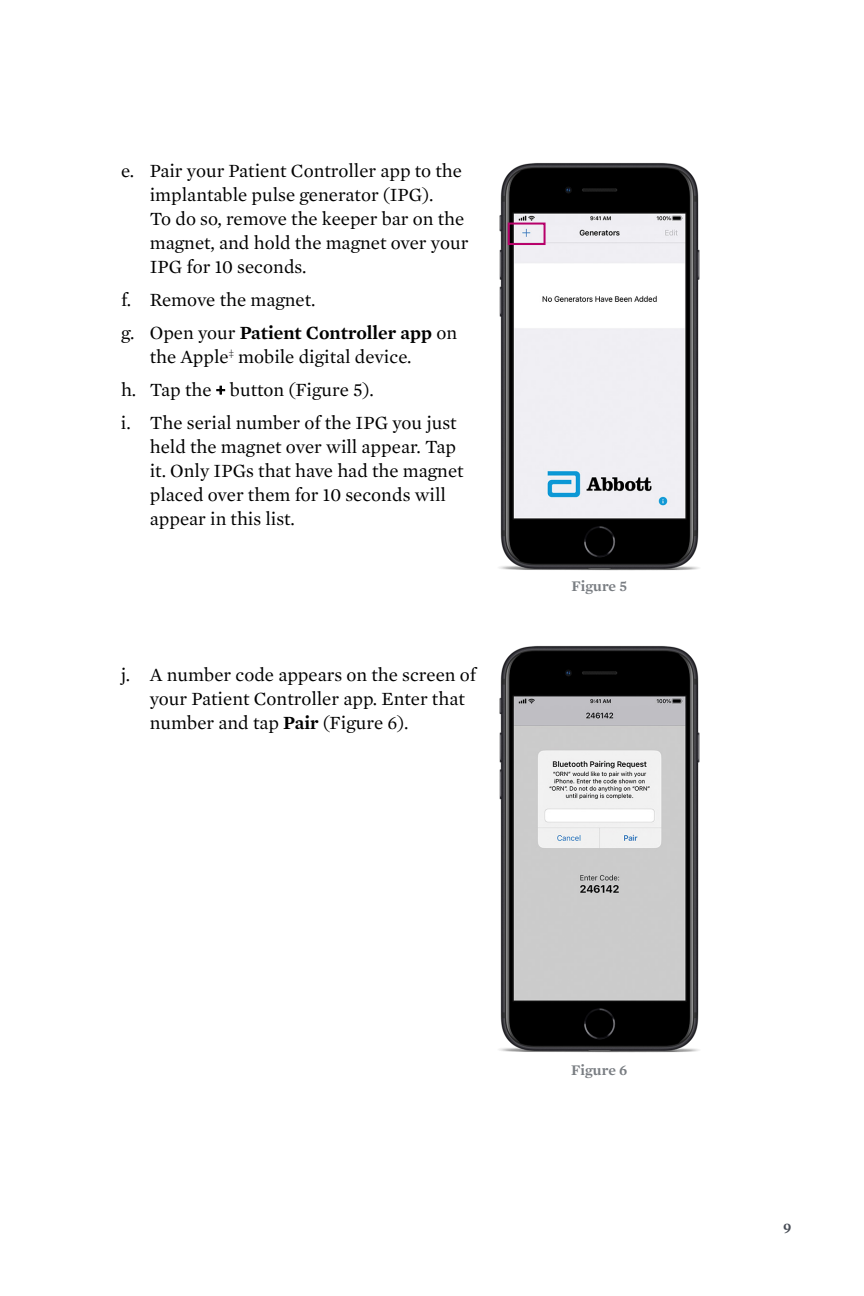
<style>
.page{position:relative;width:864px;height:1296px;background:#fff}
.page>*{position:absolute;margin:0;border:0;box-sizing:border-box;transform-origin:0 0}
.t1{font:19px/24px "Mercury Text G1";color:#000}
.t2{font:600 15px "Mercury Text G1";color:#797d82}
.t3{font:600 15px "Mercury Text G1";color:#474c55}
.s1{font-weight:600}
.s2{font-weight:700}
</style>
<div class="page">
<img style="left:499px;top:645px;width:201px;height:408px">
<img style="left:499px;top:163px;width:201px;height:407px">
<div style="left:508px;top:223px;width:38px;height:22px;border:2px solid #b7006a"></div>
<p class="t1" style="left:150px;top:158px;width:320px;text-indent:-29px">e. Pair your Patient Controller app to the implantable pulse generator (IPG).<br>To do so, remove the keeper bar on the magnet, and hold the magnet over your IPG for 10 seconds.</p>
<p class="t1" style="left:121px;top:282px;width:338px;line-height:33px">f. Remove the magnet.<br>g. Open your <span class="s1">Patient Controller app</span> on</p>
<p class="t1" style="left:121px;top:339px;width:337px;line-height:33px;text-indent:29px">the Apple<sup>‡</sup> mobile digital device.<br>h. Tap the <span class="s2">+</span> button (Figure 5).<br>i. The serial number of the IPG you just</p>
<p class="t1" style="left:150px;top:434px;width:315px">held the magnet over will appear. Tap it. Only IPGs that have had the magnet placed over them for 10 seconds will appear in this list.</p>
<p class="t1" style="left:150px;top:662px;width:328px;text-indent:-29px">j. A number code appears on the screen of your Patient Controller app. Enter that number and tap <span class="s1">Pair</span> (Figure 6).</p>
<p class="t2" style="left:572px;top:575px;width:57px">Figure 5</p>
<p class="t2" style="left:571px;top:1059px;width:58px">Figure 6</p>
<p class="t3" style="left:783px;top:1217px;width:10px">9</p>
</div>
